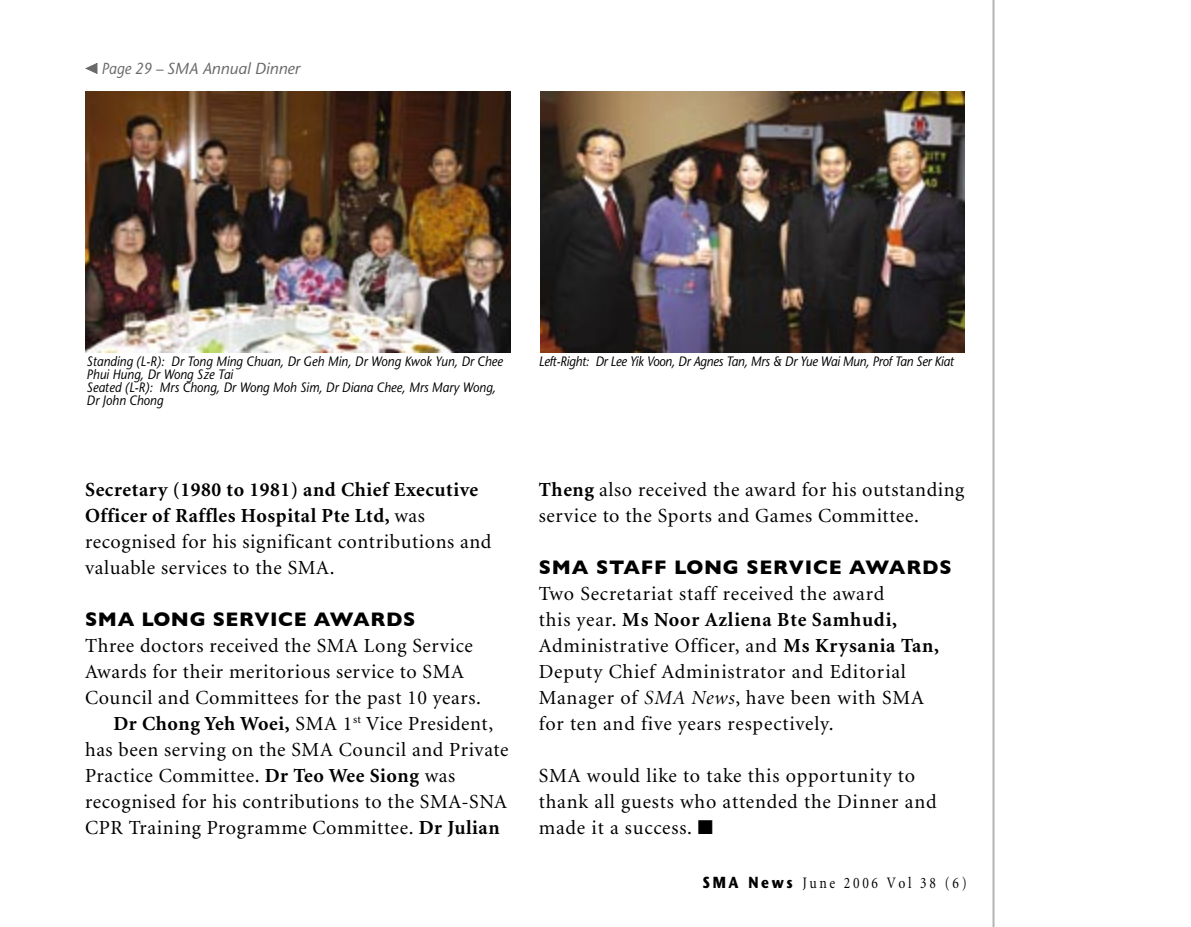
<style>
.page{position:relative;width:1191px;height:927px;background:#fff}
.page>*{position:absolute;margin:0;border:0;box-sizing:border-box;transform-origin:0 0}
.Body_text{font:20px/26px "Minion";letter-spacing:.03em;color:#000}
.Subhead__Gill_Sans{font:700 20px "Gill Sans";letter-spacing:.03em;color:#000}
.t1{font:16px "Minion";letter-spacing:.2em;color:#000;scale:.85 1}
.t2{font:italic 16px "Stone Sans";color:#696969;scale:.9 1}
.t3{font:italic 13.6px/13px "Stone Sans";color:#000;scale:.9 1}
.t4{font:italic 13.6px "Stone Sans";letter-spacing:-.02em;color:#000;scale:.9 1}
.s1{font-weight:700}
.s2{font-family:"Minion Display";font-style:italic}
.s3{font-family:"Stone Sans";font-weight:700}
</style>
<div class="page">
<hr style="left:992px;top:0;width:2px;height:927px;background:#b4b4b4">
<img style="left:85px;top:92px;width:425px;height:261px">
<svg style="left:85px;top:62px;width:13px;height:12px"></svg>
<img style="left:540px;top:92px;width:424px;height:261px">
<p class="t2" style="left:101px;top:59px;width:222px">Page 29 – SMA Annual Dinner</p>
<p class="t3" style="left:87px;top:355px;width:464px">Standing (L-R): Dr Tong Ming Chuan, Dr Geh Min, Dr Wong Kwok Yun, Dr Chee Phui Hung, Dr Wong Sze Tai<br>Seated (L-R): Mrs Chong, Dr Wong Moh Sim, Dr Diana Chee, Mrs Mary Wong, Dr John Chong</p>
<p class="Body_text" style="left:85px;top:477px;width:408px"><span class="s1">Secretary (1980 to 1981) and Chief Executive Officer of Raffles Hospital Pte Ltd,</span> was recognised for his significant contributions and valuable services to the SMA.</p>
<p class="Subhead__Gill_Sans" style="left:85px;top:608px;width:332px">SMA LONG SERVICE AWARDS</p>
<p class="Body_text" style="left:85px;top:633px;width:397px">Three doctors received the SMA Long Service<br>Awards for their meritorious service to SMA<br>Council and Committees for the past 10 years.</p>
<p class="Body_text" style="left:85px;top:711px;width:425px;text-indent:28px"><span class="s1">Dr Chong Yeh Woei,</span> SMA 1<sup>st</sup> Vice President, has been serving on the SMA Council and Private Practice Committee. <span class="s1">Dr Teo Wee Siong</span> was recognised for his contributions to the SMA-SNA CPR Training Programme Committee. <span class="s1">Dr Julian</span></p>
<p class="t4" style="left:539px;top:353px;width:462px">Left-Right: Dr Lee Yik Voon, Dr Agnes Tan, Mrs &amp; Dr Yue Wai Mun, Prof Tan Ser Kiat</p>
<p class="Body_text" style="left:539px;top:477px;width:427px"><span class="s1">Theng</span> also received the award for his outstanding service to the Sports and Games Committee.</p>
<p class="Subhead__Gill_Sans" style="left:539px;top:556px;width:414px">SMA STAFF LONG SERVICE AWARDS</p>
<p class="Body_text" style="left:539px;top:581px;width:402px">Two Secretariat staff received the award<br>this year. <span class="s1">Ms Noor Azliena Bte Samhudi, </span>Administrative Officer, and <span class="s1">Ms Krysania Tan, </span>Deputy Chief Administrator and Editorial Manager of <span class="s2">SMA News</span>, have been with SMA for ten and five years respectively.</p>
<p class="Body_text" style="left:539px;top:763px;width:399px">SMA would like to take this opportunity to thank all guests who attended the Dinner and made it a success. ■</p>
<p class="t1" style="left:702px;top:875px;width:312px"><span class="s3">SMA News</span> June 2006 Vol 38 (6)</p>
</div>
